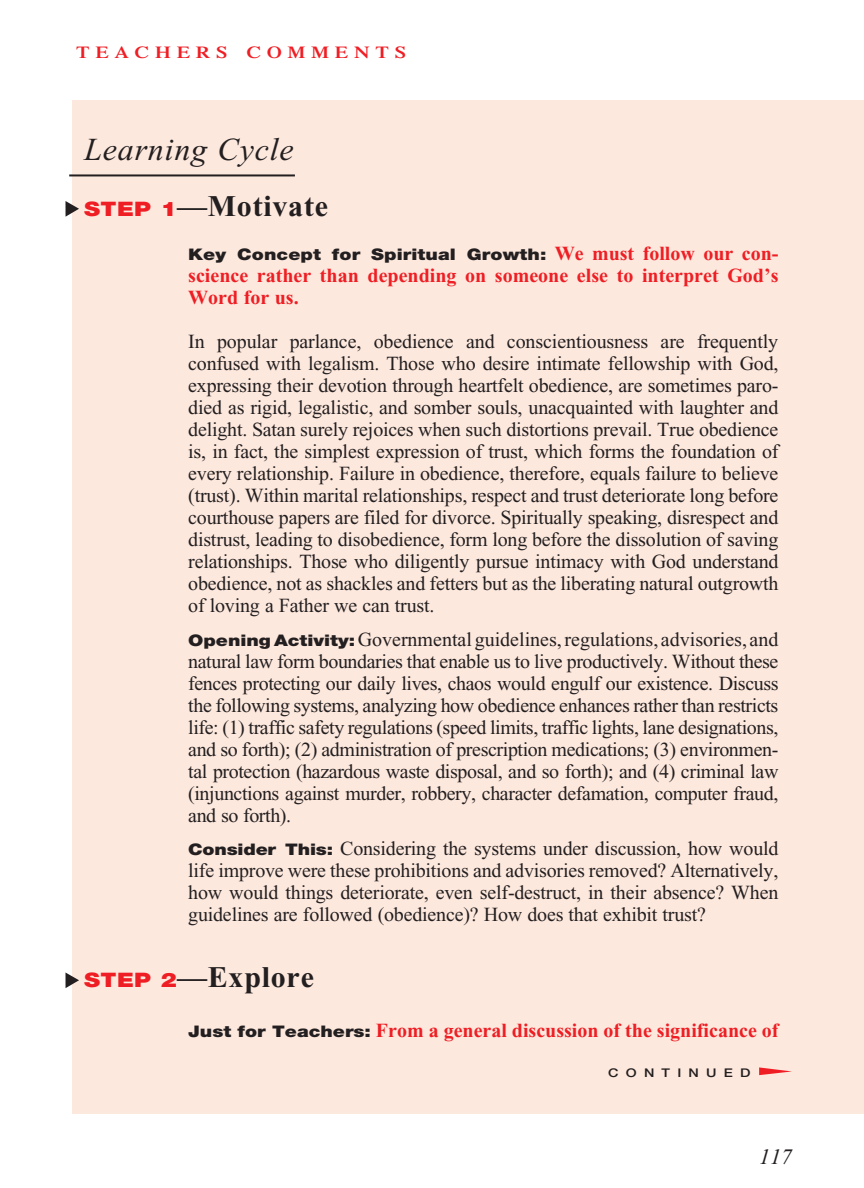
<style>
.page{position:relative;width:864px;height:1188px;background:#fff}
.page>*{position:absolute;margin:0;border:0;box-sizing:border-box;transform-origin:0 0}
.I_Have_to_Teach_Tomo{font:italic 32px "Times New Roman";letter-spacing:.025em;color:#231f20}
.T_Aim_bodyXindent{font:700 30px "Times New Roman";letter-spacing:.025em;color:#231f20}
.t1{font:italic 22px "Times New Roman";color:#231f20}
.Consider_This{font:20px/22px "Times New Roman";letter-spacing:-.01em;color:#231f20;text-align:justify}
.Objectives_Body_Text{font:700 20px/22px "Times New Roman";color:#ee1e24}
.T_Aim_hang_indent{font:700 20px "Times New Roman";color:#ee1e24}
.t2{font:600 16.8px "Times";letter-spacing:.285em;color:#ee1e24;scale:1.2 1}
.Objectives_Body_Text-2{font:900 16px "Helvetica Neue";letter-spacing:.005em;color:#231f20;scale:1.2 1}
._01-Daily_head{font:500 12px "Helvetica Neue";letter-spacing:.5em;color:#231f20;scale:1.2 1}
.s1{font-family:"Helvetica Neue";font-weight:900;font-size:20px;color:#ee1e24}
.s2{font-family:"Times New Roman";font-weight:700;font-size:20px;color:#ee1e24}
.s3{font-family:"Helvetica Neue";font-weight:900;font-size:16px}
.s4{font-family:"Helvetica Neue";font-weight:900;font-size:16px;color:#231f20}
</style>
<div class="page">
<div style="left:73px;top:100px;width:791px;height:1013px;background:#fde8dd"></div>
<svg style="left:759px;top:1067px;width:33px;height:8px"></svg>
<hr style="left:69px;top:174px;width:226px;height:2px;background:#231f20">
<svg style="left:65px;top:201px;width:14px;height:16px"></svg>
<svg style="left:65px;top:972px;width:14px;height:16px"></svg>
<hr style="left:0;top:1024px;width:1px;height:123px;background:#fde8dd">
<p class="t2" style="left:76px;top:42px;width:276px">TEACHERS COMMENTS</p>
<p class="I_Have_to_Teach_Tomo" style="left:84px;top:132px;width:211px">Learning Cycle</p>
<p class="T_Aim_bodyXindent" style="left:84px;top:189px;width:245px"><span class="s1">STEP 1</span>—Motivate</p>
<p class="Objectives_Body_Text-2" style="left:188px;top:245px;width:493px">Key Concept for Spiritual Growth: <span class="s2">We must follow our con-</span></p>
<p class="Objectives_Body_Text" style="left:188px;top:264px;width:592px">science rather than depending on someone else to interpret God’s<br>Word for us.</p>
<p class="Consider_This" style="left:188px;top:330px;width:592px">In popular parlance, obedience and conscientiousness are frequently confused with legalism. Those who desire intimate fellowship with God, expressing their devotion through heartfelt obedience, are sometimes paro&shy;died as rigid, legalistic, and somber souls, unacquainted with laughter and delight. Satan surely rejoices when such distortions prevail. True obedience is, in fact, the simplest expression of trust, which forms the foundation of every relationship. Failure in obedience, therefore, equals failure to believe (trust). Within marital relationships, respect and trust deteriorate long before courthouse papers are filed for divorce. Spiritually speaking, disrespect and distrust, leading to disobedience, form long before the dissolution of saving relationships. Those who diligently pursue intimacy with God understand obedience, not as shackles and fetters but as the liberating natural outgrowth of loving a Father we can trust.</p>
<p class="Consider_This" style="left:188px;top:628px;width:592px"><span class="s3">Opening Activity:</span> Governmental guidelines, regulations, advisories, and natural law form boundaries that enable us to live productively. Without these fences protecting our daily lives, chaos would engulf our existence. Discuss the following systems, analyzing how obedience enhances rather than restricts life: (1) traffic safety regulations (speed limits, traffic lights, lane designations, and so forth); (2) administration of prescription medications; (3) environmen&shy;tal protection (hazardous waste disposal, and so forth); and (4) criminal law (injunctions against murder, robbery, character defamation, computer fraud, and so forth).</p>
<p class="Consider_This" style="left:188px;top:837px;width:592px"><span class="s3">Consider This:</span> Considering the systems under discussion, how would life improve were these prohibitions and advisories removed? Alternatively, how would things deteriorate, even self-destruct, in their absence? When guidelines are followed (obedience)? How does that exhibit trust?</p>
<p class="T_Aim_bodyXindent" style="left:84px;top:960px;width:231px"><span class="s1">STEP 2</span>—Explore</p>
<p class="T_Aim_hang_indent" style="left:188px;top:1019px;width:592px"><span class="s4">Just for Teachers:</span> From a general discussion of the significance of</p>
<p class="_01-Daily_head" style="left:608px;top:1065px;width:120px">CONTINUED</p>
<p class="t1" style="left:759px;top:1145px;width:34px">117</p>
</div>
